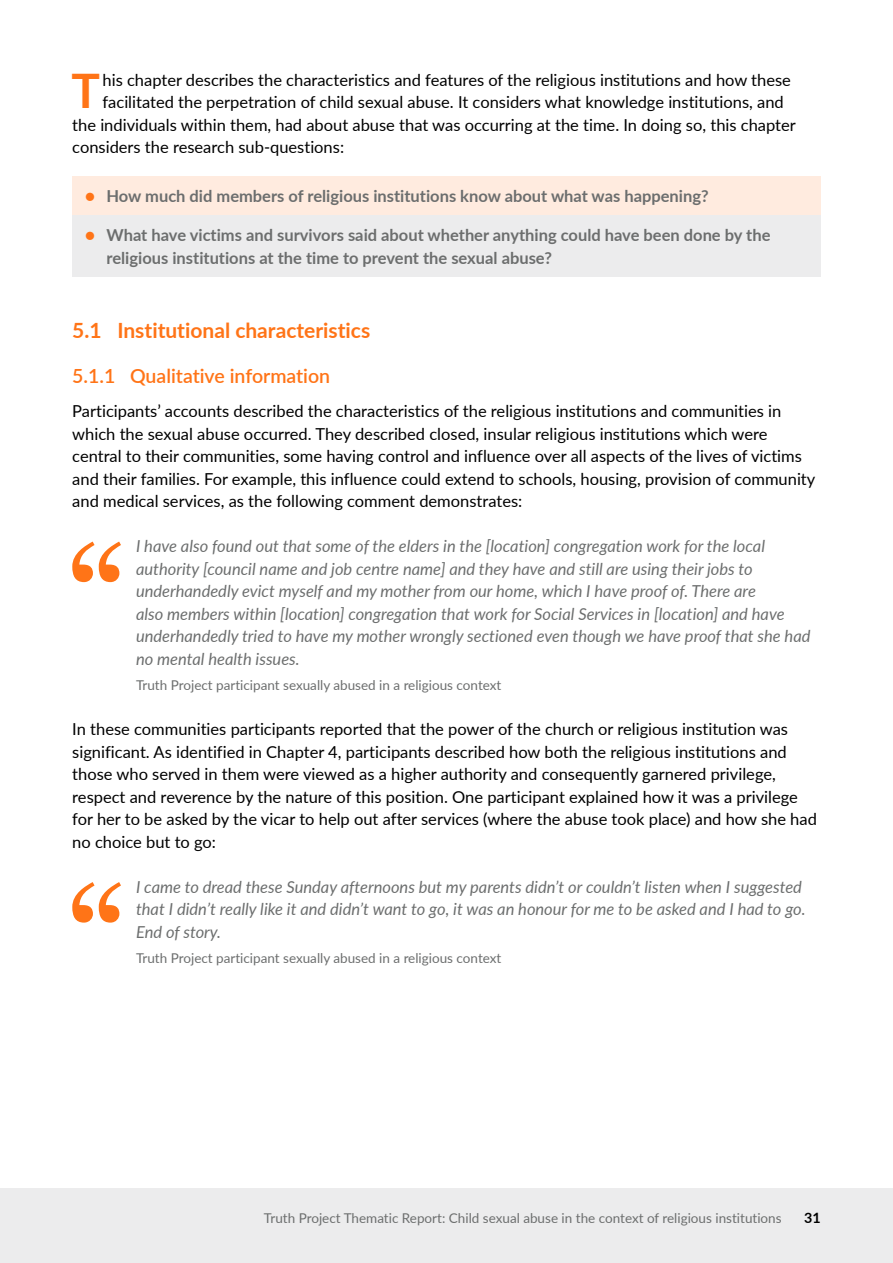
<style>
.page{position:relative;width:893px;height:1263px;background:#fff}
.page>*{position:absolute;margin:0;border:0;box-sizing:border-box;transform-origin:0 0}
.t1{font:700 47.55px "Lato";color:#ff7417}
.t2{font:700 21px "Lato";color:#ff7417}
.t3{font:600 19.5px "Lato";color:#ff7417}
.t4{font:16.5px/22.5px "Lato";color:#000}
.t5{font:italic 16.5px/22.5px "Lato";color:#6c6e6e}
.t6{font:700 16.5px/22.5px "Lato";color:#6c6e6e}
.t7{font:700 14.25px "Lato";color:#000}
.t8{font:13.5px "Lato";color:#6c6e6e}
.s1{color:#ff7417}
</style>
<div class="page">
<div style="left:0;top:1188px;width:893px;height:75px;background:#ececed"></div>
<div style="left:72px;top:176px;width:749px;height:39px;background:#ffebdf"></div>
<div style="left:72px;top:215px;width:749px;height:62px;background:#ececed"></div>
<svg style="left:72px;top:541px;width:49px;height:41px"></svg>
<svg style="left:72px;top:882px;width:49px;height:41px"></svg>
<p class="t1" style="left:72px;top:56px;width:30px">T</p>
<p class="t4" style="left:103px;top:68px;width:690px">his chapter describes the characteristics and features of the religious institutions and how these</p>
<p class="t4" style="left:103px;top:90px;width:683px">facilitated the perpetration of child sexual abuse. It considers what knowledge institutions, and</p>
<p class="t4" style="left:72px;top:113px;width:725px">the individuals within them, had about abuse that was occurring at the time. In doing so, this chapter</p>
<p class="t4" style="left:72px;top:135px;width:273px">considers the research sub-questions:</p>
<p class="t6" style="left:85px;top:184px;width:625px"><span class="s1">●</span> How much did members of religious institutions know about what was happening?</p>
<p class="t6" style="left:106px;top:223px;width:665px;text-indent:-21px"><span class="s1">●</span> What have victims and survivors said about whether anything could have been done by the religious institutions at the time to prevent the sexual abuse?</p>
<h3 class="t2" style="left:72px;top:315px;width:299px">5.1 Institutional characteristics</h3>
<h3 class="t3" style="left:72px;top:362px;width:259px">5.1.1 Qualitative information</h3>
<p class="t4" style="left:72px;top:399px;width:745px">Participants’ accounts described the characteristics of the religious institutions and communities in which the sexual abuse occurred. They described closed, insular religious institutions which were central to their communities, some having control and influence over all aspects of the lives of victims and their families. For example, this influence could extend to schools, housing, provision of community and medical services, as the following comment demonstrates:</p>
<p class="t5" style="left:136px;top:534px;width:676px">I have also found out that some of the elders in the [location] congregation work for the local authority [council name and job centre name] and they have and still are using their jobs to underhandedly evict myself and my mother from our home, which I have proof of. There are<br>also members within [location] congregation that work for Social Services in [location] and have underhandedly tried to have my mother wrongly sectioned even though we have proof that she had no mental health issues.</p>
<p class="t8" style="left:136px;top:676px;width:367px">Truth Project participant sexually abused in a religious context</p>
<p class="t4" style="left:72px;top:717px;width:727px">In these communities participants reported that the power of the church or religious institution was significant. As identified in Chapter 4, participants described how both the religious institutions and those who served in them were viewed as a higher authority and consequently garnered privilege, respect and reverence by the nature of this position. One participant explained how it was a privilege</p>
<p class="t4" style="left:72px;top:807px;width:746px">for her to be asked by the vicar to help out after services (where the abuse took place) and how she had</p>
<p class="t4" style="left:72px;top:830px;width:145px">no choice but to go:</p>
<p class="t5" style="left:136px;top:875px;width:671px">I came to dread these Sunday afternoons but my parents didn’t or couldn’t listen when I suggested that I didn’t really like it and didn’t want to go, it was an honour for me to be asked and I had to go.<br>End of story.</p>
<p class="t8" style="left:136px;top:949px;width:367px">Truth Project participant sexually abused in a religious context</p>
<p class="t8" style="left:264px;top:1208px;width:519px">Truth Project Thematic Report: Child sexual abuse in the context of religious institutions</p>
<p class="t7" style="left:804px;top:1207px;width:18px">31</p>
</div>
